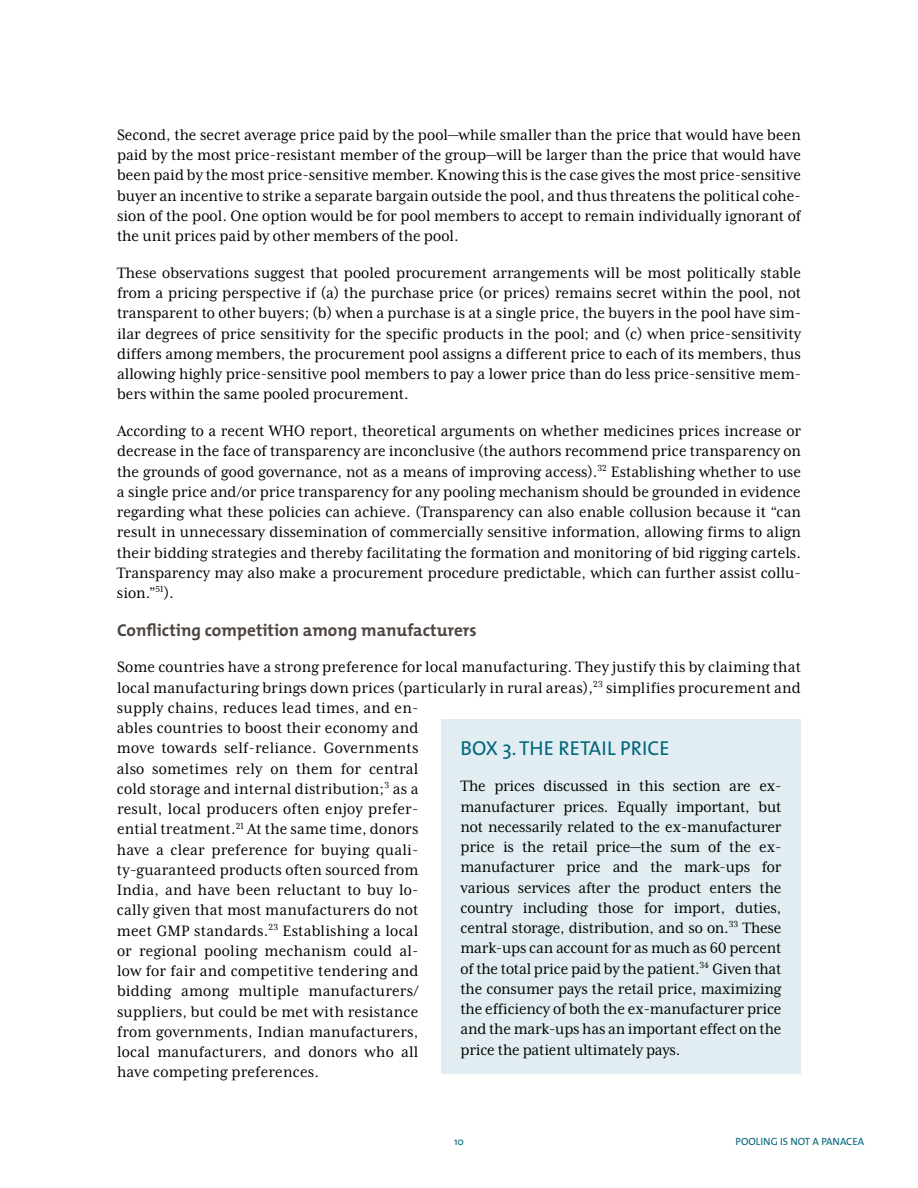
<style>
.page{position:relative;width:918px;height:1188px;background:#fff}
.page>*{position:absolute;margin:0;border:0;box-sizing:border-box;transform-origin:0 0}
.t1{font:20.25px "The Mix";color:#00667d}
.t2{font:17.25px/20.2px "Mrs Eaves XL Serif Nar OT";letter-spacing:.01em;color:#000;text-align:justify}
.t3{font:700 17.25px "The Mix";color:#4e4540}
.t4{font:10.5px "The Mix";color:#00667d}
</style>
<div class="page">
<div style="left:441px;top:720px;width:360px;height:354px;background:#e1edf1"></div>
<p class="t2" style="left:117px;top:124px;width:686px">Second, the secret average price paid by the pool—while smaller than the price that would have been paid by the most price-resistant member of the group—will be larger than the price that would have been paid by the most price-sensitive member. Knowing this is the case gives the most price-sensitive buyer an incentive to strike a separate bargain outside the pool, and thus threatens the political cohe&shy;sion of the pool. One option would be for pool members to accept to remain individually ignorant of the unit prices paid by other members of the pool.</p>
<p class="t2" style="left:117px;top:262px;width:686px">These observations suggest that pooled procurement arrangements will be most politically stable from a pricing perspective if (a) the purchase price (or prices) remains secret within the pool, not transparent to other buyers; (b) when a purchase is at a single price, the buyers in the pool have sim&shy;ilar degrees of price sensitivity for the specific products in the pool; and (c) when price-sensitivity differs among members, the procurement pool assigns a different price to each of its members, thus allowing highly price-sensitive pool members to pay a lower price than do less price-sensitive mem&shy;bers within the same pooled procurement.</p>
<p class="t2" style="left:117px;top:421px;width:686px">According to a recent WHO report, theoretical arguments on whether medicines prices increase or decrease in the face of transparency are inconclusive (the authors recommend price transparency on the grounds of good governance, not as a means of improving access).<sup>32</sup> Establishing whether to use a single price and/or price transparency for any pooling mechanism should be grounded in evidence regarding what these policies can achieve. (Transparency can also enable collusion because it “can result in unnecessary dissemination of commercially sensitive information, allowing firms to align their bidding strategies and thereby facilitating the formation and monitoring of bid rigging cartels.<br>Transparency may also make a procurement procedure predictable, which can further assist collu&shy;sion.”<sup>51</sup>).</p>
<p class="t3" style="left:117px;top:619px;width:361px">Conflicting competition among manufacturers</p>
<p class="t2" style="left:117px;top:657px;width:686px;text-align:left">Some countries have a strong preference for local manufacturing. They justify this by claiming that local manufacturing brings down prices (particularly in rural areas),<sup>23</sup> simplifies procurement and supply chains, reduces lead times, and en-<br>ables countries to boost their economy and<br>move towards self-reliance. Governments<br>also sometimes rely on them for central<br>cold storage and internal distribution;<sup>3</sup> as a<br>result, local producers often enjoy prefer-<br>ential treatment.<sup>21</sup> At the same time, donors<br>have a clear preference for buying quali-<br>ty-guaranteed products often sourced from<br>India, and have been reluctant to buy lo-<br>cally given that most manufacturers do not<br>meet GMP standards.<sup>23</sup> Establishing a local<br>or regional pooling mechanism could al-<br>low for fair and competitive tendering and<br>bidding among multiple manufacturers/<br>suppliers, but could be met with resistance<br>from governments, Indian manufacturers,<br>local manufacturers, and donors who all<br>have competing preferences.</p>
<p class="t1" style="left:460px;top:735px;width:211px">BOX 3. THE RETAIL PRICE</p>
<p class="t2" style="left:460px;top:776px;width:323px">The prices discussed in this section are ex&shy;manufacturer prices. Equally important, but not necessarily related to the ex-manufacturer price is the retail price—the sum of the ex&shy;manufacturer price and the mark-ups for various services after the product enters the country including those for import, duties, central storage, distribution, and so on.<sup>33</sup> These mark-ups can account for as much as 60 percent of the total price paid by the patient.<sup>34</sup> Given that the consumer pays the retail price, maximizing the efficiency of both the ex-manufacturer price and the mark-ups has an important effect on the price the patient ultimately pays.</p>
<p class="t4" style="left:454px;top:1135px;width:11px">10</p>
<p class="t4" style="left:736px;top:1135px;width:130px">POOLING IS NOT A PANACEA</p>
</div>
